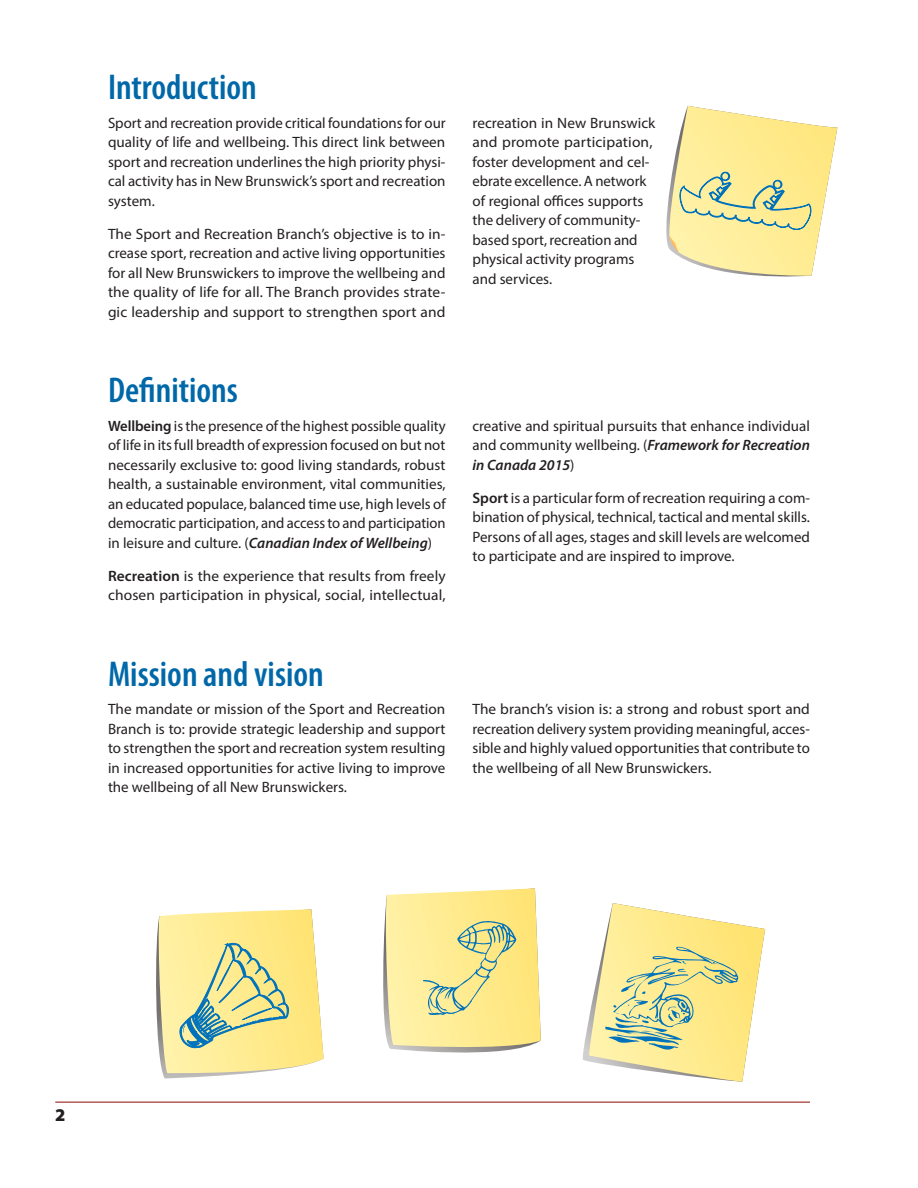
<style>
.page{position:relative;width:918px;height:1188px;background:#fff}
.page>*{position:absolute;margin:0;border:0;box-sizing:border-box;transform-origin:0 0}
.heading{font:600 condensed 36px "Myriad Pro";color:#0068a9}
.t1{font:900 18px "Myriad Pro";color:#231f20}
.text{font:15px/19.5px "Myriad Pro";color:#231f20;text-align:justify}
.s1{font-weight:600}
.s2{font-weight:600;font-style:italic}
</style>
<div class="page">
<hr style="left:55px;top:1102px;width:755px;height:1px;background:#8b0a02">
<svg style="left:666px;top:106px;width:172px;height:171px"></svg>
<svg style="left:582px;top:903px;width:184px;height:179px"></svg>
<svg style="left:383px;top:888px;width:158px;height:165px;background:#f1e498"></svg>
<svg style="left:156px;top:909px;width:168px;height:170px;background:#e9e19d"></svg>
<p class="heading" style="left:108px;top:65px;width:150px">Introduction</p>
<p class="text" style="left:108px;top:112px;width:339px">Sport and recreation provide critical foundations for our quality of life and wellbeing. This direct link between sport and recreation underlines the high priority physi&shy;cal activity has in New Brunswick’s sport and recreation system.</p>
<p class="text" style="left:108px;top:223px;width:339px">The Sport and Recreation Branch’s objective is to in&shy;crease sport, recreation and active living opportunities for all New Brunswickers to improve the wellbeing and the quality of life for all. The Branch provides strate&shy;gic leadership and support to strengthen sport and</p>
<p class="heading" style="left:108px;top:368px;width:131px">Definitions</p>
<p class="text" style="left:108px;top:415px;width:339px"><span class="s1">Wellbeing</span> is the presence of the highest possible quality of life in its full breadth of expression focused on but not necessarily exclusive to: good living standards, robust health, a sustainable environment, vital communities, an educated populace, balanced time use, high levels of democratic participation, and access to and participation in leisure and culture. (<span class="s2">Canadian Index of Wellbeing</span>)</p>
<p class="text" style="left:108px;top:565px;width:339px"><span class="s1">Recreation</span> is the experience that results from freely chosen participation in physical, social, intellectual,</p>
<p class="text" style="left:472px;top:112px;width:184px;text-align:left">recreation in New Brunswick and promote participation, foster development and cel&shy;ebrate excellence. A network of regional offices supports the delivery of community&shy;based sport, recreation and physical activity programs and services.</p>
<p class="text" style="left:472px;top:415px;width:339px">creative and spiritual pursuits that enhance individual and community wellbeing. (<span class="s2">Framework for Recreation in Canada 2015</span>)</p>
<p class="text" style="left:472px;top:487px;width:339px"><span class="s1">Sport</span> is a particular form of recreation requiring a com&shy;bination of physical, technical, tactical and mental skills.<br>Persons of all ages, stages and skill levels are welcomed to participate and are inspired to improve.</p>
<p class="heading" style="left:108px;top:651px;width:217px">Mission and vision</p>
<p class="text" style="left:108px;top:699px;width:339px">The mandate or mission of the Sport and Recreation Branch is to: provide strategic leadership and support to strengthen the sport and recreation system resulting in increased opportunities for active living to improve the wellbeing of all New Brunswickers.</p>
<p class="text" style="left:472px;top:699px;width:339px">The branch’s vision is: a strong and robust sport and recreation delivery system providing meaningful, acces&shy;sible and highly valued opportunities that contribute to the wellbeing of all New Brunswickers.</p>
<p class="t1" style="left:55px;top:1102px;width:12px">2</p>
</div>
